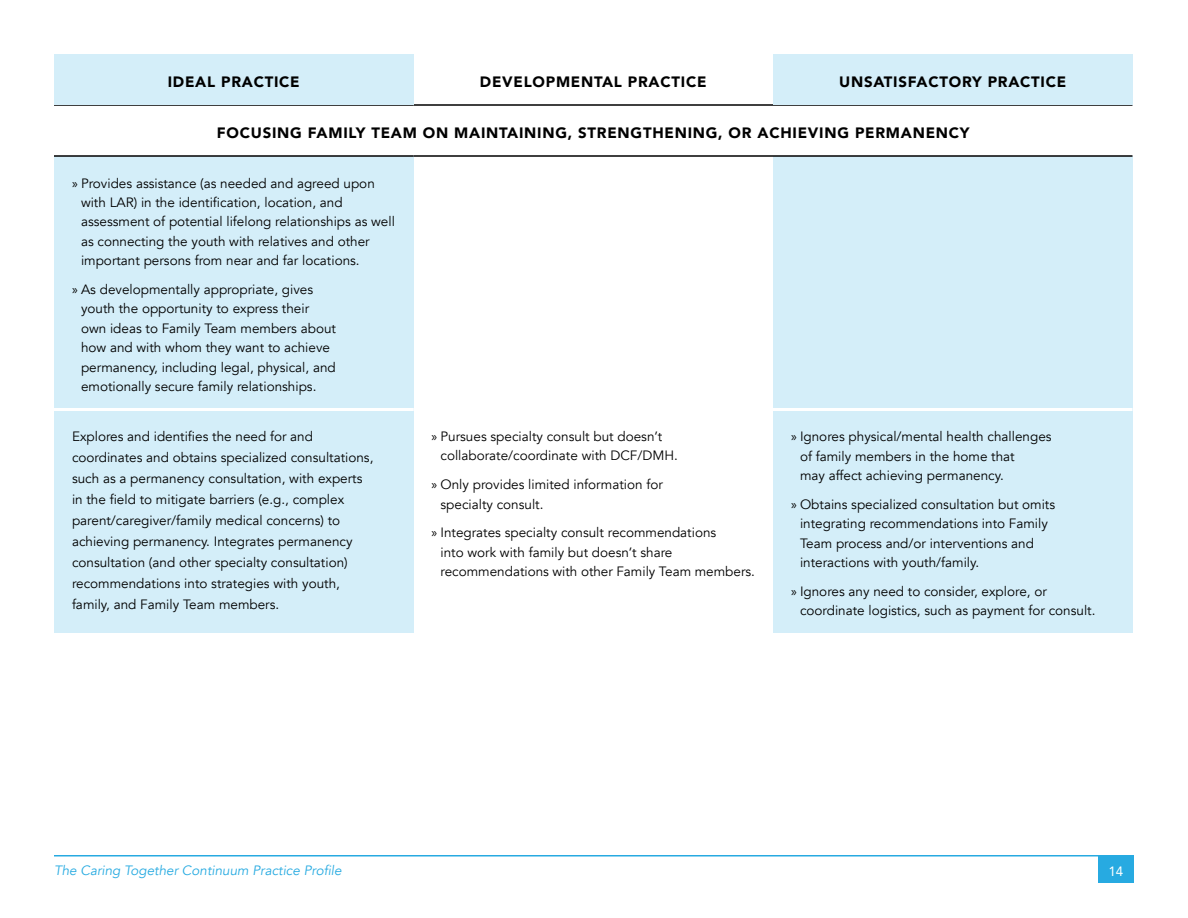
<style>
.page{position:relative;width:1188px;height:918px;background:#fff}
.page>*{position:absolute;margin:0;border:0;box-sizing:border-box;transform-origin:0 0}
.t1{font:900 15px "Avenir";letter-spacing:.05em;color:#000}
.t2{font:13.5px/19.5px "Avenir";color:#000}
.t3{font:italic 13.5px "Avenir";color:#27aae1}
.t4{font:13.5px "Avenir";color:#fff}
.s1{font-family:"Myriad Pro"}
</style>
<div class="page">
<div style="left:54px;top:156px;width:360px;height:254px;background:#d4eef9"></div>
<div style="left:54px;top:410px;width:360px;height:223px;background:#d4eef9"></div>
<div style="left:773px;top:410px;width:359px;height:223px;background:#d4eef9"></div>
<hr style="left:54px;top:104px;width:360px;height:2px;background:#000">
<hr style="left:414px;top:104px;width:359px;height:2px;background:#000">
<hr style="left:773px;top:104px;width:360px;height:2px;background:#000">
<div style="left:773px;top:54px;width:359px;height:51px;background:#d4eef9"></div>
<div style="left:54px;top:54px;width:360px;height:51px;background:#d4eef9"></div>
<hr style="left:54px;top:855px;width:1080px;height:1px;background:#27aae1">
<div style="left:773px;top:156px;width:359px;height:254px;background:#d4eef9"></div>
<hr style="left:54px;top:155px;width:360px;height:2px;background:#000">
<hr style="left:414px;top:155px;width:359px;height:2px;background:#000">
<hr style="left:773px;top:155px;width:360px;height:2px;background:#000">
<hr style="left:54px;top:408px;width:360px;height:3px;background:#fff">
<hr style="left:773px;top:408px;width:360px;height:3px;background:#fff">
<div style="left:1098px;top:856px;width:36px;height:27px;background:#27aae1"></div>
<p class="t1" style="left:168px;top:69px;width:133px">IDEAL PRACTICE</p>
<p class="t1" style="left:480px;top:69px;width:228px">DEVELOPMENTAL PRACTICE</p>
<p class="t1" style="left:839px;top:69px;width:229px">UNSATISFACTORY PRACTICE</p>
<p class="t1" style="left:217px;top:120px;width:754px">FOCUSING FAMILY TEAM ON MAINTAINING, STRENGTHENING, OR ACHIEVING PERMANENCY</p>
<p class="t2" style="left:72px;top:173px;width:304px"><span class="s1">»</span> Provides assistance (as needed and agreed upon</p>
<p class="t2" style="left:81px;top:193px;width:263px">with LAR) in the identification, location, and</p>
<p class="t2" style="left:81px;top:212px;width:315px">assessment of potential lifelong relationships as well as connecting the youth with relatives and other important persons from near and far locations.</p>
<p class="t2" style="left:81px;top:280px;width:257px;text-indent:-9px"><span class="s1">»</span> As developmentally appropriate, gives youth the opportunity to express their own ideas to Family Team members about how and with whom they want to achieve permanency, including legal, physical, and emotionally secure family relationships.</p>
<p class="t2" style="left:72px;top:427px;width:243px">Explores and identifies the need for and</p>
<p class="t2" style="left:72px;top:447px;width:303px;line-height:21px">coordinates and obtains specialized consultations, such as a permanency consultation, with experts</p>
<p class="t2" style="left:72px;top:490px;width:274px">in the field to mitigate barriers (e.g., complex</p>
<p class="t2" style="left:72px;top:510px;width:282px;line-height:21px">parent/caregiver/family medical concerns) to achieving permanency. Integrates permanency consultation (and other specialty consultation) recommendations into strategies with youth, family, and Family Team members.</p>
<p class="t2" style="left:441px;top:427px;width:239px;text-indent:-9px"><span class="s1">»</span> Pursues specialty consult but doesn’t collaborate/coordinate with DCF/DMH.</p>
<p class="t2" style="left:441px;top:475px;width:224px;text-indent:-9px"><span class="s1">»</span> Only provides limited information for specialty consult.</p>
<p class="t2" style="left:432px;top:523px;width:286px"><span class="s1">»</span> Integrates specialty consult recommendations</p>
<p class="t2" style="left:441px;top:542px;width:233px">into work with family but doesn’t share</p>
<p class="t2" style="left:441px;top:562px;width:316px">recommendations with other Family Team members.</p>
<p class="t2" style="left:800px;top:427px;width:253px;text-indent:-9px"><span class="s1">»</span> Ignores physical/mental health challenges of family members in the home that<br>may affect achieving permanency.</p>
<p class="t2" style="left:800px;top:494px;width:257px;text-indent:-9px"><span class="s1">»</span> Obtains specialized consultation but omits integrating recommendations into Family Team process and/or interventions and interactions with youth/family.</p>
<p class="t2" style="left:800px;top:581px;width:297px;text-indent:-9px"><span class="s1">»</span> Ignores any need to consider, explore, or coordinate logistics, such as payment for consult.</p>
<p class="t3" style="left:54px;top:862px;width:289px">The Caring Together Continuum Practice Profile</p>
<p class="t4" style="left:1108px;top:860px;width:17px">14</p>
</div>
